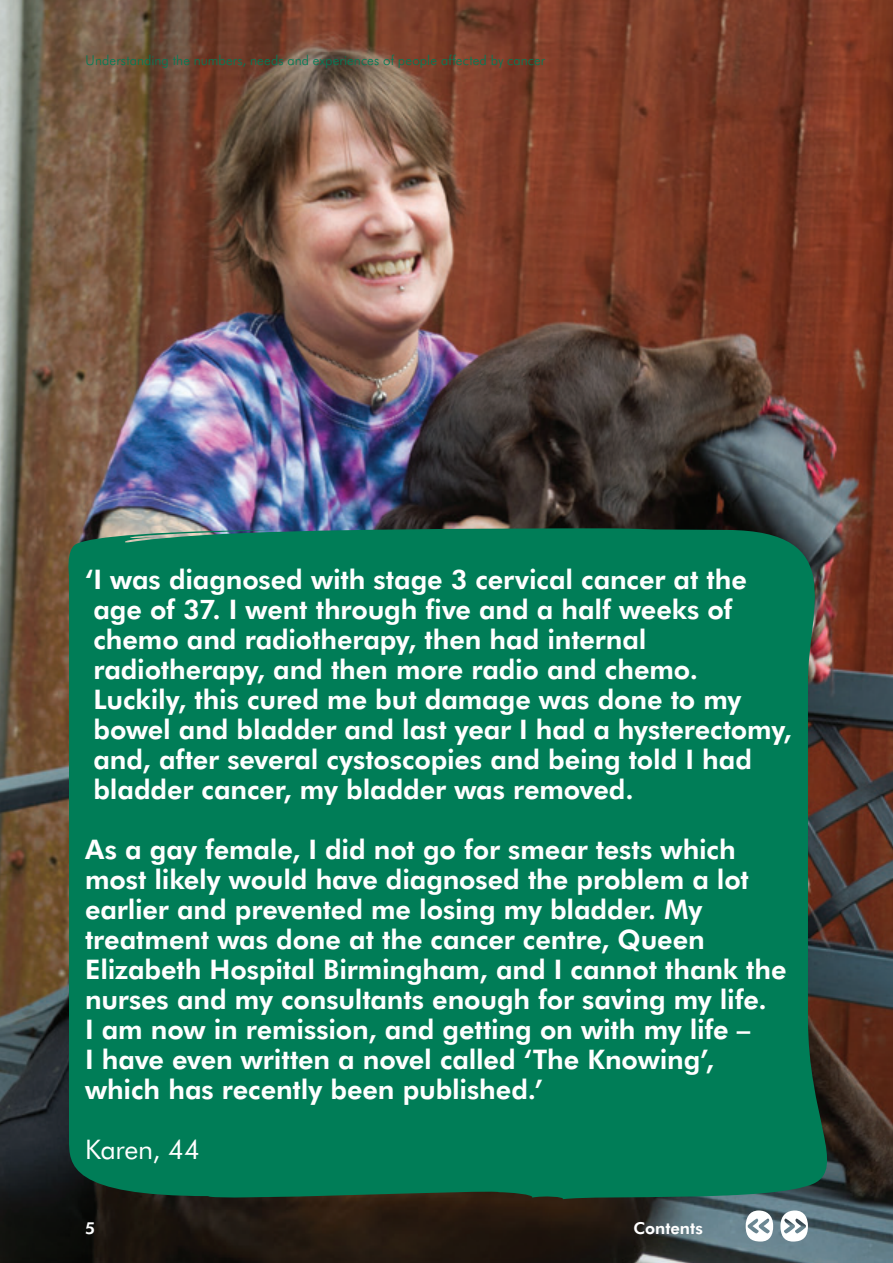
<style>
.page{position:relative;width:893px;height:1263px;background:#fff}
.page>*{position:absolute;margin:0;border:0;box-sizing:border-box;transform-origin:0 0}
.t1{font:800 27px/30px "Futura BT";letter-spacing:-.005em;color:#fff}
.t2{font:27px "Futura BT";letter-spacing:-.015em;color:#fff}
.t3{font:800 16.5px "Futura BT";color:#fff}
.t4{font:300 13.5px "Futura BT";letter-spacing:.005em;color:#007d57}
</style>
<div class="page">
<img style="left:0;top:0;width:893px;height:1263px">
<svg style="left:66px;top:528px;width:784px;height:674px;background:#057854"></svg>
<svg style="left:780px;top:1210px;width:28px;height:31px"></svg>
<svg style="left:746px;top:1210px;width:27px;height:31px"></svg>
<p class="t4" style="left:86px;top:52px;width:461px">Understanding the numbers, needs and experiences of people affected by cancer</p>
<p class="t1" style="left:93px;top:564px;width:700px;text-indent:-8px">‘I was diagnosed with stage 3 cervical cancer at the age of 37. I went through five and a half weeks of chemo and radiotherapy, then had internal radiotherapy, and then more radio and chemo.<br>Luckily, this cured me but damage was done to my bowel and bladder and last year I had a hysterectomy, and, after several cystoscopies and being told I had bladder cancer, my bladder was removed.</p>
<p class="t1" style="left:85px;top:834px;width:703px">As a gay female, I did not go for smear tests which most likely would have diagnosed the problem a lot earlier and prevented me losing my bladder. My treatment was done at the cancer centre, Queen Elizabeth Hospital Birmingham, and I cannot thank the nurses and my consultants enough for saving my life.<br>I am now in remission, and getting on with my life –<br>I have even written a novel called ‘The Knowing’, which has recently been published.’</p>
<p class="t2" style="left:85px;top:1133px;width:117px">Karen, 44</p>
<p class="t3" style="left:85px;top:1218px;width:12px">5</p>
<p class="t3" style="left:633px;top:1218px;width:71px">Contents</p>
</div>
